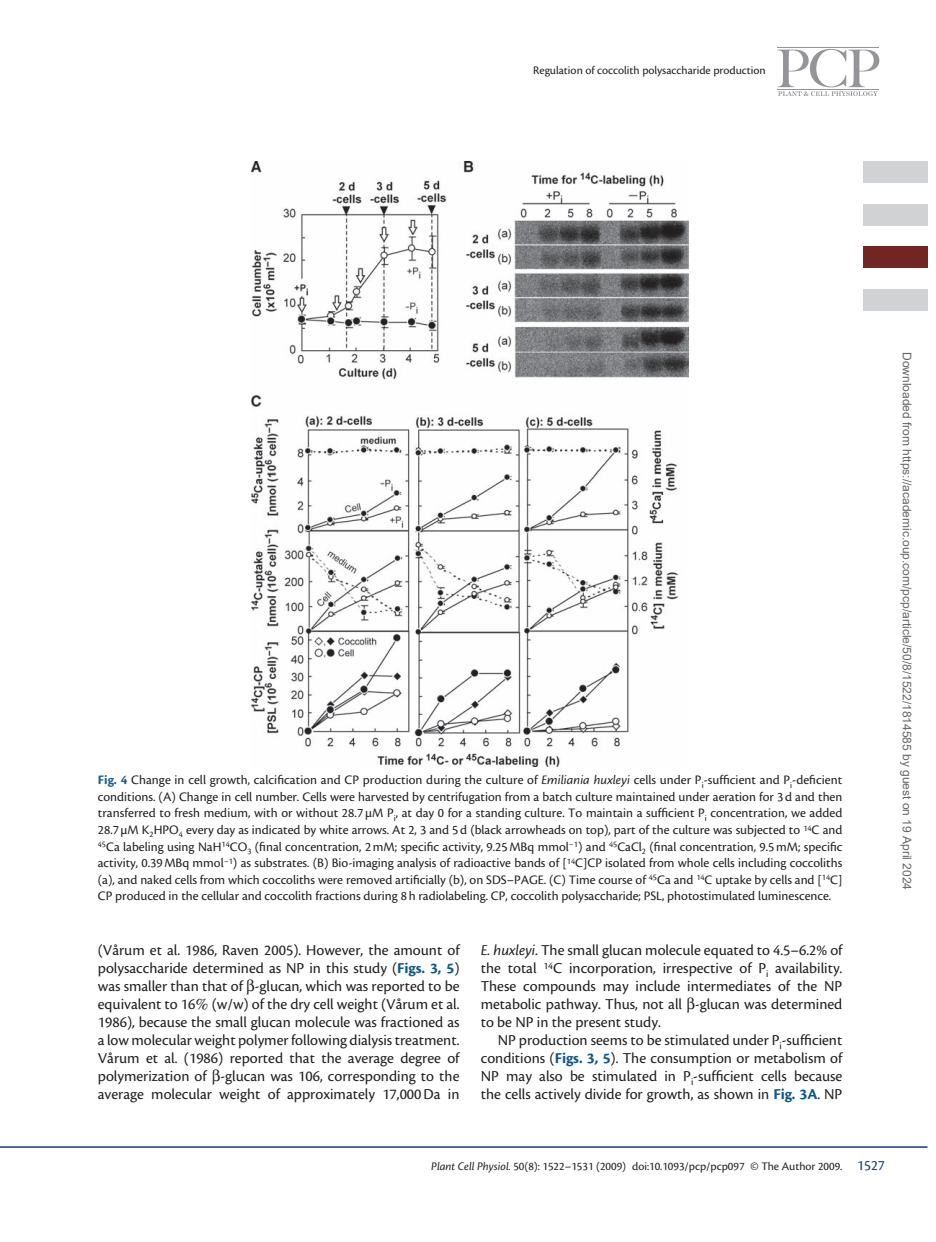
<style>
.page{position:relative;width:936px;height:1242px;background:#fff}
.page>*{position:absolute;margin:0;border:0;box-sizing:border-box;transform-origin:0 0}
.t1{font:15.75px/18px "Cronos L";color:#231f20;text-align:justify}
.t2{font:15px "Cronos L";color:#13397a}
.t3{font:13.5px/16.5px "Cronos L";color:#231f20;text-align:justify}
.t4{font:12px "Cronos L";color:#231f20}
.t5{font:12px "Arial";color:#666}
.s1{font-weight:700;color:#1b5d8d}
.s2{font-style:italic}
.s3{font-weight:700;color:#125789}
</style>
<div class="page">
<img style="left:251px;top:162px;width:438px;height:604px">
<hr style="left:0;top:1146px;width:927px;height:1px;background:#13397a">
<svg style="left:777px;top:49px;width:102px;height:47px"></svg>
<hr style="left:777px;top:89px;width:102px;height:1px;background:#939598">
<hr style="left:777px;top:47px;width:102px;height:1px;background:#939598">
<div style="left:863px;top:289px;width:64px;height:21px;background:#d1d2d4"></div>
<div style="left:863px;top:204px;width:64px;height:21px;background:#d1d2d4"></div>
<div style="left:863px;top:162px;width:64px;height:21px;background:#d1d2d4"></div>
<div style="left:863px;top:247px;width:64px;height:21px;background:#722521"></div>
<p class="t4" style="left:533px;top:66px;width:234px">Regulation of coccolith polysaccharide production</p>
<p class="t3" style="left:98px;top:773px;width:746px"><span class="s1">Fig. 4</span> Change in cell growth, calcification and CP production during the culture of <span class="s2">Emiliania huxleyi</span> cells under P <sub>i</sub> -sufficient and P <sub>i</sub> -deficient conditions. (A) Change in cell number. Cells were harvested by centrifugation from a batch culture maintained under aeration for 3 d and then transferred to fresh medium, with or without 28.7 µM P <sub>i</sub> , at day 0 for a standing culture. To maintain a sufficient P <sub>i</sub> concentration, we added 28.7 µM K <sub>2</sub> HPO <sub>4</sub> every day as indicated by white arrows. At 2, 3 and 5 d (black arrowheads on top), part of the culture was subjected to <sup>14</sup> C and <sup>45</sup> Ca labeling using NaH <sup>14</sup> CO <sub>3</sub> (final concentration, 2 mM; specific activity, 9.25 MBq mmol <sup>−1</sup> ) and <sup>45</sup> CaCl <sub>2</sub> (final concentration, 9.5 mM; specific activity, 0.39 MBq mmol <sup>−1</sup> ) as substrates. (B) Bio-imaging analysis of radioactive bands of [ <sup>14</sup> C]CP isolated from whole cells including coccoliths (a), and naked cells from which coccoliths were removed artificially (b), on SDS–PAGE. (C) Time course of <sup>45</sup> Ca and <sup>14</sup> C uptake by cells and [ <sup>14</sup> C] CP produced in the cellular and coccolith fractions during 8 h radiolabeling. CP, coccolith polysaccharide; PSL, photostimulated luminescence.</p>
<p class="t1" style="left:98px;top:942px;width:363px">( Vårum et al. 1986 , Raven 2005) . However, the amount of polysaccharide determined as NP in this study ( <span class="s3">Figs. 3 , 5</span> ) was smaller than that of -glucan, which was reported to be equivalent to 16 (w/w) of the dry cell weight ( Vårum et al.<br>1986 ), because the small glucan molecule was fractioned as a low molecular weight polymer following dialysis treatment.<br>Vårum et al. (1986) reported that the average degree of polymerization of -glucan was 106, corresponding to the average molecular weight of approximately 17,000 Da in</p>
<p class="t1" style="left:480px;top:942px;width:363px"><span class="s2">E. huxleyi</span> . The small glucan molecule equated to 4.5–6.2 % of the total <sup>14</sup> C incorporation, irrespective of P <sub>i</sub> availability.<br>These compounds may include intermediates of the NP metabolic pathway. Thus, not all -glucan was determined to be NP in the present study.</p>
<p class="t1" style="left:480px;top:1032px;width:363px;text-indent:17px">NP production seems to be stimulated under P <sub>i</sub> -sufficient conditions ( <span class="s3">Figs. 3 , 5</span> ). The consumption or metabolism of NP may also be stimulated in P <sub>i</sub> -sufficient cells because the cells actively divide for growth, as shown in <span class="s3">Fig. 3A</span> . NP</p>
<p class="t5" style="left:911px;top:352px;width:539px;rotate:90deg">Downloaded from https://academic.oup.com/pcp/article/50/8/1522/1814585 by guest on 19 April 2024</p>
<p class="t4" style="left:431px;top:1161px;width:412px"><span class="s2">Plant Cell Physiol.</span> 50(8): 1522–1531 (2009) doi:10.1093/pcp/pcp097 © The Author 2009.</p>
<p class="t2" style="left:857px;top:1159px;width:29px">1527</p>
</div>
